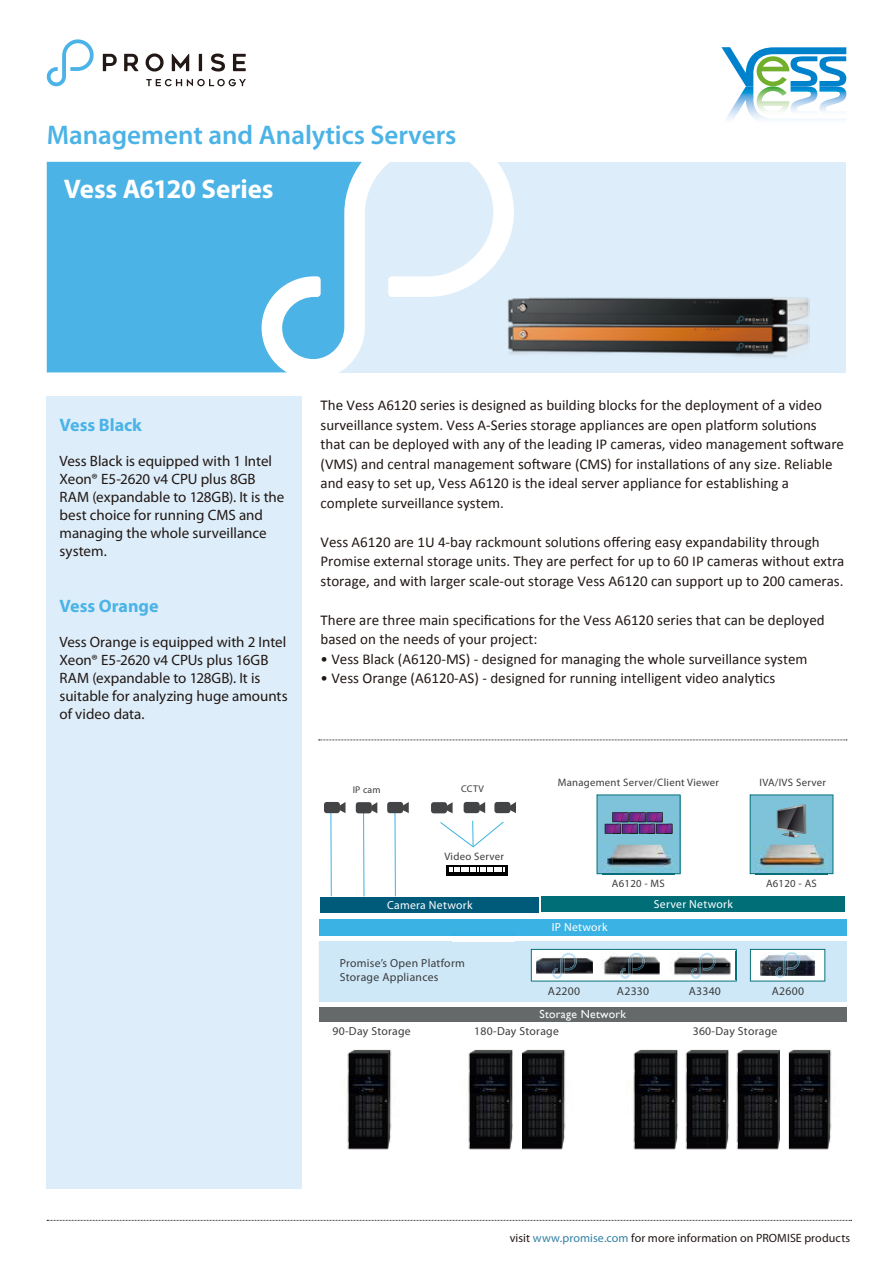
<style>
.page{position:relative;width:893px;height:1263px;background:#fff}
.page>*{position:absolute;margin:0;border:0;box-sizing:border-box;transform-origin:0 0}
.t1{font:600 27px "Myriad Pro";color:#4bb3e6}
.t2{font:700 27px "Myriad Pro";letter-spacing:-.005em;color:#fff}
.t3{font:700 18px "Myriad Pro";color:#4bb3e6}
.t4{font:15px/19.5px "Calibri";color:#221815}
.t5{font:15px/18px "Myriad Pro";color:#221815}
.t6{font:12px "Myriad Pro";letter-spacing:.01em;color:#221815}
.t7{font:11.7px/14.1px "Myriad Pro";letter-spacing:.025em;color:#3a3c3e}
.t8{font:11.7px "Myriad Pro";letter-spacing:.025em;color:#fff}
.t9{font:11.7px "Gill Sans";letter-spacing:.025em;color:#fff}
.t10{font:10.8px "Myriad Pro";letter-spacing:.025em;color:#3a3c3e}
.t11{font:9.75px "Myriad Pro";letter-spacing:.025em;color:#3a3c3e}
.s1{color:#3281a5}
</style>
<div class="page">
<svg style="left:721px;top:47px;width:125px;height:73px"></svg>
<svg style="left:47px;top:39px;width:47px;height:47px"></svg>
<svg style="left:103px;top:54px;width:14px;height:17px"></svg>
<svg style="left:124px;top:54px;width:14px;height:17px"></svg>
<svg style="left:146px;top:53px;width:18px;height:19px"></svg>
<svg style="left:172px;top:54px;width:17px;height:17px"></svg>
<svg style="left:199px;top:54px;width:3px;height:17px"></svg>
<svg style="left:211px;top:54px;width:14px;height:18px"></svg>
<svg style="left:233px;top:54px;width:13px;height:17px"></svg>
<svg style="left:146px;top:79px;width:100px;height:7px"></svg>
<svg style="left:47px;top:1220px;width:805px;height:1px"></svg>
<div style="left:319px;top:919px;width:527px;height:16px;background:#3ab2e3"></div>
<div style="left:321px;top:897px;width:218px;height:16px;background:#005b7a"></div>
<div style="left:542px;top:896px;width:303px;height:16px;background:#006e77"></div>
<div style="left:319px;top:1007px;width:527px;height:14px;background:#656969"></div>
<img style="left:755px;top:874px;width:73px;height:1px">
<img style="left:603px;top:874px;width:71px;height:1px">
<img style="left:453px;top:935px;width:62px;height:1px">
<svg style="left:440px;top:821px;width:64px;height:27px"></svg>
<hr style="left:395px;top:812px;width:1px;height:84px;background:#3ab2e3">
<hr style="left:363px;top:812px;width:1px;height:84px;background:#3ab2e3">
<hr style="left:330px;top:812px;width:2px;height:84px;background:#3ab2e3">
<div style="left:324px;top:802px;width:16px;height:11px;background:#434446;border-radius:3px"></div>
<svg style="left:339px;top:802px;width:6px;height:11px"></svg>
<div style="left:356px;top:802px;width:16px;height:11px;background:#434446;border-radius:3px"></div>
<svg style="left:371px;top:802px;width:6px;height:11px"></svg>
<div style="left:387px;top:802px;width:16px;height:11px;background:#434446;border-radius:3px"></div>
<svg style="left:403px;top:802px;width:6px;height:11px"></svg>
<div style="left:431px;top:802px;width:16px;height:11px;background:#434446;border-radius:3px"></div>
<svg style="left:446px;top:802px;width:7px;height:11px"></svg>
<div style="left:464px;top:802px;width:16px;height:11px;background:#434446;border-radius:3px"></div>
<svg style="left:479px;top:802px;width:6px;height:11px"></svg>
<div style="left:494px;top:802px;width:16px;height:11px;background:#434446;border-radius:3px"></div>
<svg style="left:510px;top:802px;width:6px;height:11px"></svg>
<svg style="left:319px;top:941px;width:527px;height:61px;background:#c1d6e2"></svg>
<img style="left:775px;top:952px;width:25px;height:24px">
<svg style="left:750px;top:794px;width:83px;height:80px;background:#7cacb8"></svg>
<div style="left:446px;top:864px;width:61px;height:11px;background:#000"></div>
<svg style="left:449px;top:867px;width:55px;height:5px"></svg>
<svg style="left:596px;top:794px;width:85px;height:80px;background:#769ab6"></svg>
<img style="left:347px;top:1049px;width:45px;height:101px">
<img style="left:468px;top:1049px;width:45px;height:69px">
<img style="left:468px;top:1118px;width:98px;height:32px">
<img style="left:522px;top:1049px;width:44px;height:69px">
<img style="left:514px;top:1118px;width:7px;height:32px">
<img style="left:686px;top:1049px;width:43px;height:69px">
<img style="left:686px;top:1118px;width:146px;height:32px">
<img style="left:738px;top:1049px;width:42px;height:69px">
<img style="left:729px;top:1052px;width:9px;height:98px">
<img style="left:633px;top:1049px;width:53px;height:101px">
<img style="left:789px;top:1049px;width:43px;height:69px">
<img style="left:780px;top:1053px;width:9px;height:97px">
<div style="left:47px;top:396px;width:255px;height:792px;background:#ddeefa"></div>
<div style="left:327px;top:162px;width:519px;height:210px;background:#ddeefa"></div>
<div style="left:47px;top:162px;width:214px;height:210px;background:#4bb3e6"></div>
<svg style="left:261px;top:161px;width:255px;height:212px"></svg>
<svg style="left:319px;top:740px;width:528px;height:1px"></svg>
<img style="left:497px;top:277px;width:313px;height:95px">
<h1 class="t1" style="left:47px;top:118px;width:411px">Management and Analytics Servers</h1>
<h1 class="t2" style="left:64px;top:171px;width:211px">Vess A6120 Series</h1>
<p class="t3" style="left:60px;top:413px;width:84px">Vess Black</p>
<p class="t5" style="left:60px;top:452px;width:226px">Vess Black is equipped with 1 Intel<br>Xeon® E5-2620 v4 CPU plus 8GB<br>RAM (expandable to 128GB). It is the best choice for running CMS and managing the whole surveillance system.</p>
<p class="t3" style="left:60px;top:595px;width:101px">Vess Orange</p>
<p class="t5" style="left:60px;top:633px;width:230px">Vess Orange is equipped with 2 Intel<br>Xeon® E5-2620 v4 CPUs plus 16GB<br>RAM (expandable to 128GB). It is suitable for analyzing huge amounts of video data.</p>
<p class="t4" style="left:320px;top:395px;width:525px">The Vess A6120 series is designed as building blocks for the deployment of a video surveillance system. Vess A-Series storage appliances are open platform solutions that can be deployed with any of the leading IP cameras, video management software (VMS) and central management software (CMS) for installations of any size. Reliable and easy to set up, Vess A6120 is the ideal server appliance for establishing a complete surveillance system.</p>
<p class="t4" style="left:320px;top:532px;width:525px">Vess A6120 are 1U 4-bay rackmount solutions offering easy expandability through<br>Promise external storage units. They are perfect for up to 60 IP cameras without extra storage, and with larger scale-out storage Vess A6120 can support up to 200 cameras.</p>
<p class="t4" style="left:320px;top:610px;width:506px">There are three main specifications for the Vess A6120 series that can be deployed based on the needs of your project:</p>
<p class="t4" style="left:320px;top:649px;width:489px">• Vess Black (A6120-MS) - designed for managing the whole surveillance system</p>
<p class="t4" style="left:320px;top:668px;width:456px">• Vess Orange (A6120-AS) - designed for running intelligent video analytics</p>
<p class="t11" style="left:353px;top:783px;width:29px">IP cam</p>
<p class="t11" style="left:461px;top:783px;width:24px">CCTV</p>
<p class="t10" style="left:444px;top:849px;width:61px">Video Server</p>
<p class="t10" style="left:558px;top:776px;width:163px">Management Server/Client Viewer</p>
<p class="t10" style="left:759px;top:776px;width:68px">IVA/IVS Server</p>
<p class="t10" style="left:612px;top:877px;width:54px">A6120 - MS</p>
<p class="t10" style="left:766px;top:877px;width:52px">A6120 - AS</p>
<p class="t8" style="left:387px;top:898px;width:87px">Camera Network</p>
<p class="t8" style="left:654px;top:897px;width:80px">Server Network</p>
<p class="t8" style="left:552px;top:920px;width:57px">IP Network</p>
<p class="t7" style="left:340px;top:956px;width:127px">Promise’s Open Platform<br>Storage Appliances</p>
<p class="t7" style="left:548px;top:984px;width:34px">A2200</p>
<p class="t7" style="left:617px;top:984px;width:34px">A2330</p>
<p class="t7" style="left:689px;top:984px;width:34px">A3340</p>
<p class="t7" style="left:772px;top:984px;width:34px">A2600</p>
<p class="t9" style="left:539px;top:1007px;width:88px">Storage Network</p>
<p class="t7" style="left:332px;top:1023px;width:80px">90-Day Storage</p>
<p class="t7" style="left:474px;top:1023px;width:86px">180-Day Storage</p>
<p class="t7" style="left:693px;top:1023px;width:86px">360-Day Storage</p>
<p class="t6" style="left:510px;top:1231px;width:342px">visit <span class="s1">www.promise.com</span> for more information on PROMISE products</p>
</div>
